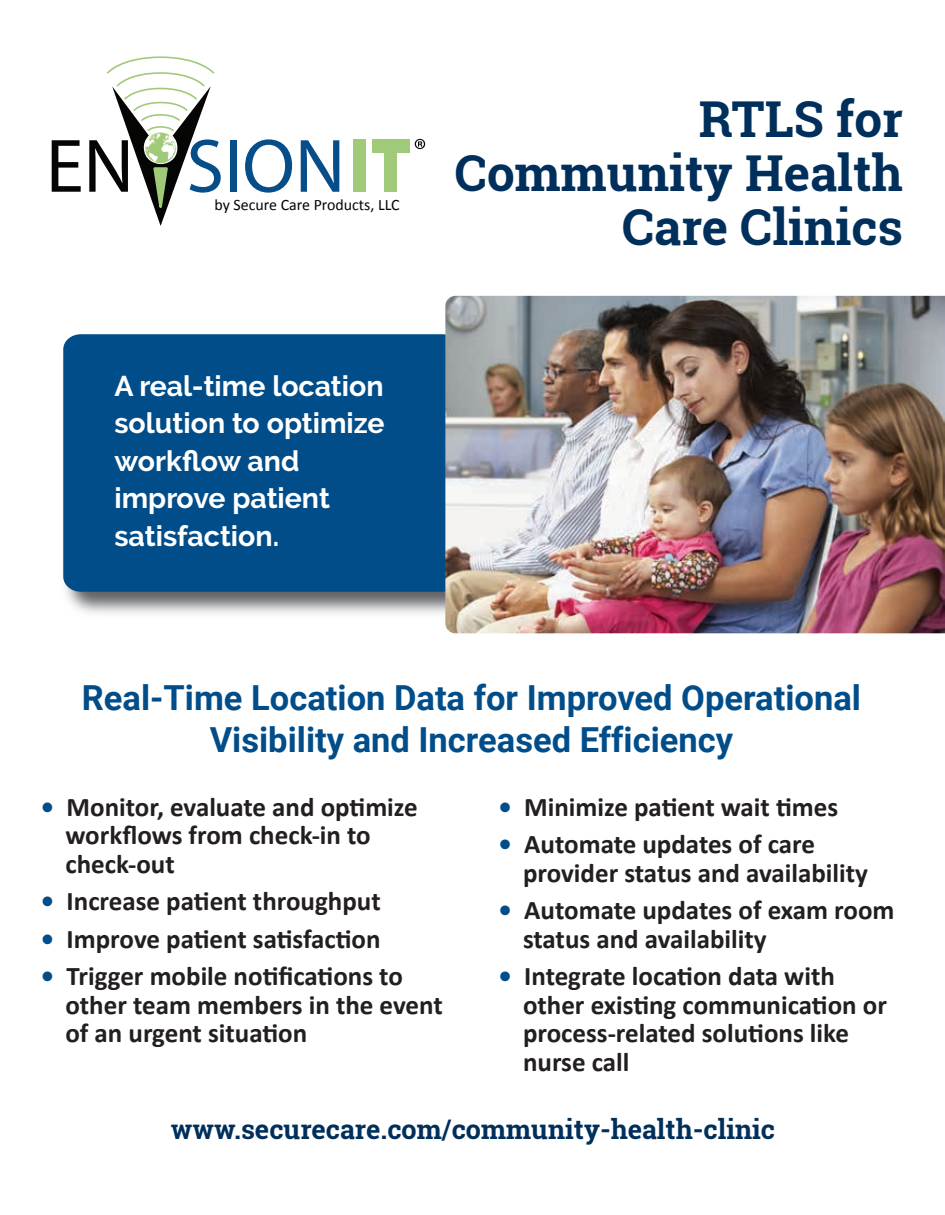
<style>
.page{position:relative;width:945px;height:1215px;background:#fff}
.page>*{position:absolute;margin:0;border:0;box-sizing:border-box;transform-origin:0 0}
.t1{font:700 49.5px/54px "Roboto Slab";color:#002f5b;text-align:right}
.t2{font:700 34.5px/42px "Roboto";color:#004d89;text-align:center}
.t3{font:700 28.5px/37.5px "Raleway";color:#fff}
.t4{font:700 27px/28.5px "Calibri";color:#231f20}
.t5{font:700 27px "Roboto Slab";color:#002f5b}
.t6{font:15.9px "Calibri";color:#050504}
.s1{color:#004d89}
</style>
<div class="page">
<img style="left:66px;top:592px;width:379px;height:22px">
<div style="left:63px;top:334px;width:382px;height:258px;background:#004d89"></div>
<img style="left:445px;top:296px;width:500px;height:337px">
<div style="left:353px;top:140px;width:12px;height:52px;background:#a0ca7a"></div>
<div style="left:372px;top:140px;width:38px;height:13px;background:#a0ca7a"></div>
<div style="left:384px;top:152px;width:13px;height:40px;background:#a0ca7a"></div>
<svg style="left:52px;top:140px;width:29px;height:52px"></svg>
<div style="left:230px;top:140px;width:7px;height:52px;background:#064e8a"></div>
<svg style="left:245px;top:139px;width:47px;height:54px"></svg>
<svg style="left:301px;top:140px;width:38px;height:52px"></svg>
<svg style="left:89px;top:56px;width:132px;height:170px"></svg>
<svg style="left:415px;top:139px;width:10px;height:10px"></svg>
<p class="t6" style="left:215px;top:195px;width:187px">by Secure Care Products, LLC</p>
<p class="t3" style="left:114px;top:367px;width:272px">A real-time location solution to optimize workflow and improve patient satisfaction.</p>
<h1 class="t1" style="left:455px;top:92px;width:450px">RTLS for<br>Community Health<br>Care Clinics</h1>
<p class="t2" style="left:82px;top:675px;width:781px">Real-Time Location Data for Improved Operational<br>Visibility and Increased Efficiency</p>
<p class="t4" style="left:65px;top:792px;width:354px;text-indent:-24px"><span class="s1">•</span> Monitor, evaluate and optimize workflows from check-in to check-out</p>
<p class="t4" style="left:41px;top:887px;width:341px"><span class="s1">•</span> Increase patient throughput</p>
<p class="t4" style="left:41px;top:924px;width:341px"><span class="s1">•</span> Improve patient satisfaction</p>
<p class="t4" style="left:65px;top:962px;width:379px;text-indent:-24px"><span class="s1">•</span> Trigger mobile notifications to other team members in the event of an urgent situation</p>
<p class="t4" style="left:499px;top:792px;width:341px"><span class="s1">•</span> Minimize patient wait times</p>
<p class="t4" style="left:523px;top:830px;width:347px;text-indent:-24px"><span class="s1">•</span> Automate updates of care provider status and availability</p>
<p class="t4" style="left:523px;top:896px;width:373px;text-indent:-24px"><span class="s1">•</span> Automate updates of exam room status and availability</p>
<p class="t4" style="left:523px;top:962px;width:366px;text-indent:-24px"><span class="s1">•</span> Integrate location data with other existing communication or process-related solutions like nurse call</p>
<p class="t5" style="left:171px;top:1111px;width:606px">www.securecare.com/community-health-clinic</p>
</div>
